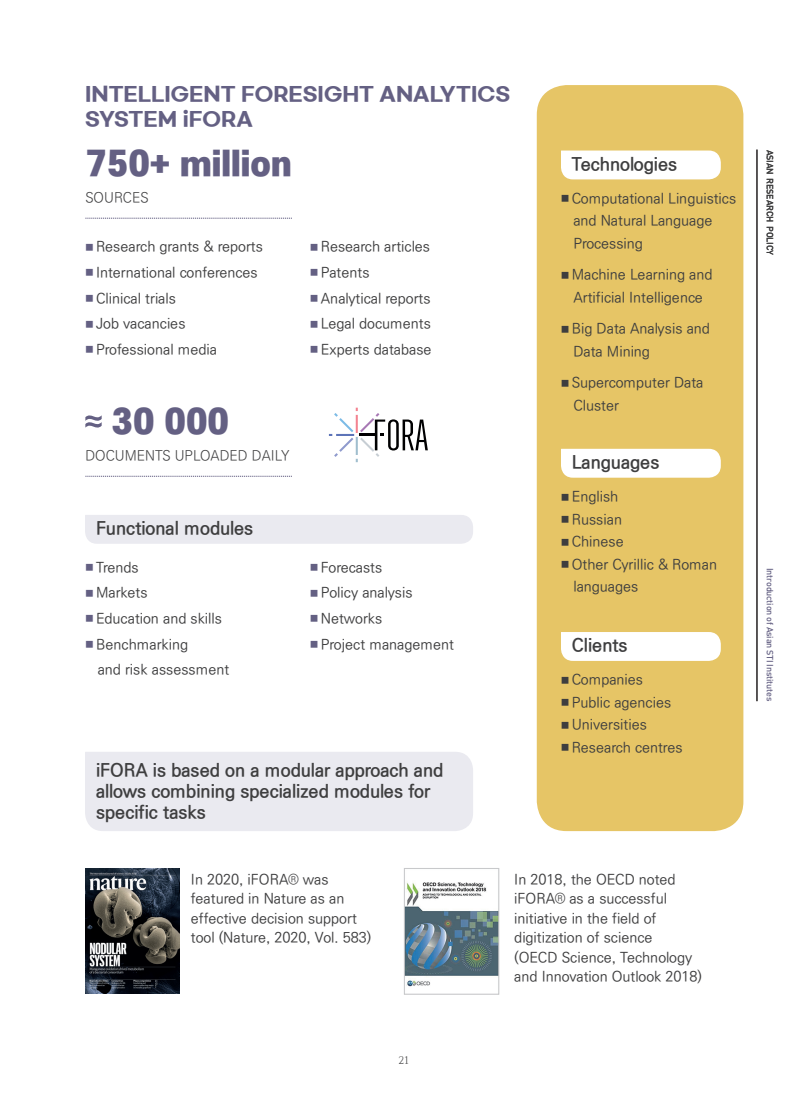
<style>
.page{position:relative;width:808px;height:1106px;background:#fff}
.page>*{position:absolute;margin:0;border:0;box-sizing:border-box;transform-origin:0 0}
.t1{font:900 33.15px "S Core Dream 9";color:#646083}
.t2{font:19.5px "Gmarket Sans TTF Bold";color:#646083}
.t3{font:700 18px/21px "Ko Pub World Dotum";color:#3e3e3f}
.t4{font:500 14.25px "Ko Pub World Dotum";color:#3e3e3f}
.t5{font:300 13.8px "Ko Pub World Dotum";color:#3e3e3f}
.t6{font:10.5px "Nanum Myeongjo";color:#3e3e3f}
.t7{font:500 9px "DIN Pro";letter-spacing:-.02em;color:#646083}
.t8{font:500 9px "DIN Pro";letter-spacing:-.02em;color:#3e3e3f}
.s1{font-size:9px;color:#646083}
.s2{font-size:9px}
</style>
<div class="page">
<div style="left:537px;top:85px;width:206px;height:746px;background:#e6c566;border-radius:30px"></div>
<div style="left:85px;top:515px;width:388px;height:29px;background:#eaeaf0"></div>
<div style="left:561px;top:150px;width:160px;height:29px;background:#fff"></div>
<div style="left:561px;top:449px;width:160px;height:28px;background:#fff"></div>
<div style="left:561px;top:632px;width:160px;height:29px;background:#fff"></div>
<div style="left:85px;top:752px;width:388px;height:79px;background:#eaeaf0"></div>
<svg style="left:85px;top:415px;width:17px;height:12px"></svg>
<svg style="left:85px;top:218px;width:207px;height:1px"></svg>
<svg style="left:85px;top:476px;width:207px;height:1px"></svg>
<svg style="left:329px;top:407px;width:99px;height:55px"></svg>
<img style="left:85px;top:868px;width:95px;height:125px">
<img style="left:406px;top:882px;width:91px;height:105px">
<div style="left:404px;top:868px;width:95px;height:126px;border:1px solid #c7c8ca"></div>
<hr style="left:757px;top:150px;width:1px;height:551px;background:#231f20">
<p class="t2" style="left:85px;top:83px;width:426px">INTELLIGENT FORESIGHT ANALYTICS</p>
<p class="t2" style="left:85px;top:108px;width:169px">SYSTEM iFORA</p>
<p class="t1" style="left:85px;top:139px;width:208px">750+ million</p>
<p class="t5" style="left:85px;top:188px;width:65px">SOURCES</p>
<p class="t4" style="left:85px;top:237px;width:179px"><span class="s1">■</span> Research grants &amp; reports</p>
<p class="t4" style="left:85px;top:262px;width:174px"><span class="s1">■</span> International conferences</p>
<p class="t4" style="left:85px;top:288px;width:92px"><span class="s1">■</span> Clinical trials</p>
<p class="t4" style="left:85px;top:313px;width:102px"><span class="s1">■</span> Job vacancies</p>
<p class="t4" style="left:85px;top:339px;width:133px"><span class="s1">■</span> Professional media</p>
<p class="t1" style="left:112px;top:397px;width:119px">30 000</p>
<p class="t5" style="left:85px;top:446px;width:206px">DOCUMENTS UPLOADED DAILY</p>
<p class="t4" style="left:310px;top:237px;width:121px"><span class="s1">■</span> Research articles</p>
<p class="t4" style="left:310px;top:262px;width:61px"><span class="s1">■</span> Patents</p>
<p class="t4" style="left:310px;top:288px;width:122px"><span class="s1">■</span> Analytical reports</p>
<p class="t4" style="left:310px;top:313px;width:122px"><span class="s1">■</span> Legal documents</p>
<p class="t4" style="left:310px;top:339px;width:123px"><span class="s1">■</span> Experts database</p>
<p class="t3" style="left:96px;top:518px;width:159px">Functional modules</p>
<p class="t4" style="left:85px;top:557px;width:55px"><span class="s1">■</span> Trends</p>
<p class="t4" style="left:85px;top:583px;width:64px"><span class="s1">■</span> Markets</p>
<p class="t4" style="left:85px;top:608px;width:138px"><span class="s1">■</span> Education and skills</p>
<p class="t4" style="left:85px;top:634px;width:104px"><span class="s1">■</span> Benchmarking</p>
<p class="t4" style="left:98px;top:659px;width:133px">and risk assessment</p>
<p class="t4" style="left:310px;top:557px;width:74px"><span class="s1">■</span> Forecasts</p>
<p class="t4" style="left:310px;top:583px;width:104px"><span class="s1">■</span> Policy analysis</p>
<p class="t4" style="left:310px;top:608px;width:74px"><span class="s1">■</span> Networks</p>
<p class="t4" style="left:310px;top:634px;width:145px"><span class="s1">■</span> Project management</p>
<p class="t3" style="left:96px;top:760px;width:349px">iFORA is based on a modular approach and allows combining specialized modules for specific tasks</p>
<p class="t3" style="left:572px;top:154px;width:107px">Technologies</p>
<p class="t4" style="left:561px;top:188px;width:177px"><span class="s2">■</span> Computational Linguistics</p>
<p class="t4" style="left:573px;top:211px;width:141px">and Natural Language</p>
<p class="t4" style="left:573px;top:233px;width:71px">Processing</p>
<p class="t4" style="left:561px;top:265px;width:153px"><span class="s2">■</span> Machine Learning and</p>
<p class="t4" style="left:573px;top:287px;width:131px">Artificial Intelligence</p>
<p class="t4" style="left:561px;top:319px;width:150px"><span class="s2">■</span> Big Data Analysis and</p>
<p class="t4" style="left:573px;top:341px;width:78px">Data Mining</p>
<p class="t4" style="left:561px;top:373px;width:144px"><span class="s2">■</span> Supercomputer Data</p>
<p class="t4" style="left:573px;top:395px;width:47px">Cluster</p>
<p class="t3" style="left:572px;top:452px;width:89px">Languages</p>
<p class="t4" style="left:561px;top:486px;width:59px"><span class="s2">■</span> English</p>
<p class="t4" style="left:561px;top:509px;width:63px"><span class="s2">■</span> Russian</p>
<p class="t4" style="left:561px;top:531px;width:64px"><span class="s2">■</span> Chinese</p>
<p class="t4" style="left:561px;top:554px;width:158px"><span class="s2">■</span> Other Cyrillic &amp; Roman</p>
<p class="t4" style="left:573px;top:576px;width:66px">languages</p>
<p class="t3" style="left:572px;top:635px;width:57px">Clients</p>
<p class="t4" style="left:561px;top:670px;width:84px"><span class="s2">■</span> Companies</p>
<p class="t4" style="left:561px;top:692px;width:112px"><span class="s2">■</span> Public agencies</p>
<p class="t4" style="left:561px;top:715px;width:87px"><span class="s2">■</span> Universities</p>
<p class="t4" style="left:561px;top:737px;width:123px"><span class="s2">■</span> Research centres</p>
<p class="t4" style="left:191px;top:869px;width:139px">In 2020, iFORA® was</p>
<p class="t4" style="left:191px;top:888px;width:155px">featured in Nature as an</p>
<p class="t4" style="left:191px;top:908px;width:167px">effective decision support</p>
<p class="t4" style="left:191px;top:927px;width:182px">tool (Nature, 2020, Vol. 583)</p>
<p class="t6" style="left:398px;top:1054px;width:13px">21</p>
<p class="t4" style="left:514px;top:869px;width:163px">In 2018, the OECD noted</p>
<p class="t4" style="left:514px;top:888px;width:154px">iFORA® as a successful</p>
<p class="t4" style="left:514px;top:908px;width:144px">initiative in the field of</p>
<p class="t4" style="left:514px;top:927px;width:140px">digitization of science</p>
<p class="t4" style="left:514px;top:947px;width:179px">(OECD Science, Technology</p>
<p class="t4" style="left:514px;top:966px;width:189px">and Innovation Outlook 2018)</p>
<p class="t8" style="left:776px;top:150px;width:107px;rotate:90deg">ASIAN RESEARCH POLICY</p>
<p class="t7" style="left:776px;top:568px;width:135px;rotate:90deg">Introduction of Asian STI Institutes</p>
</div>
